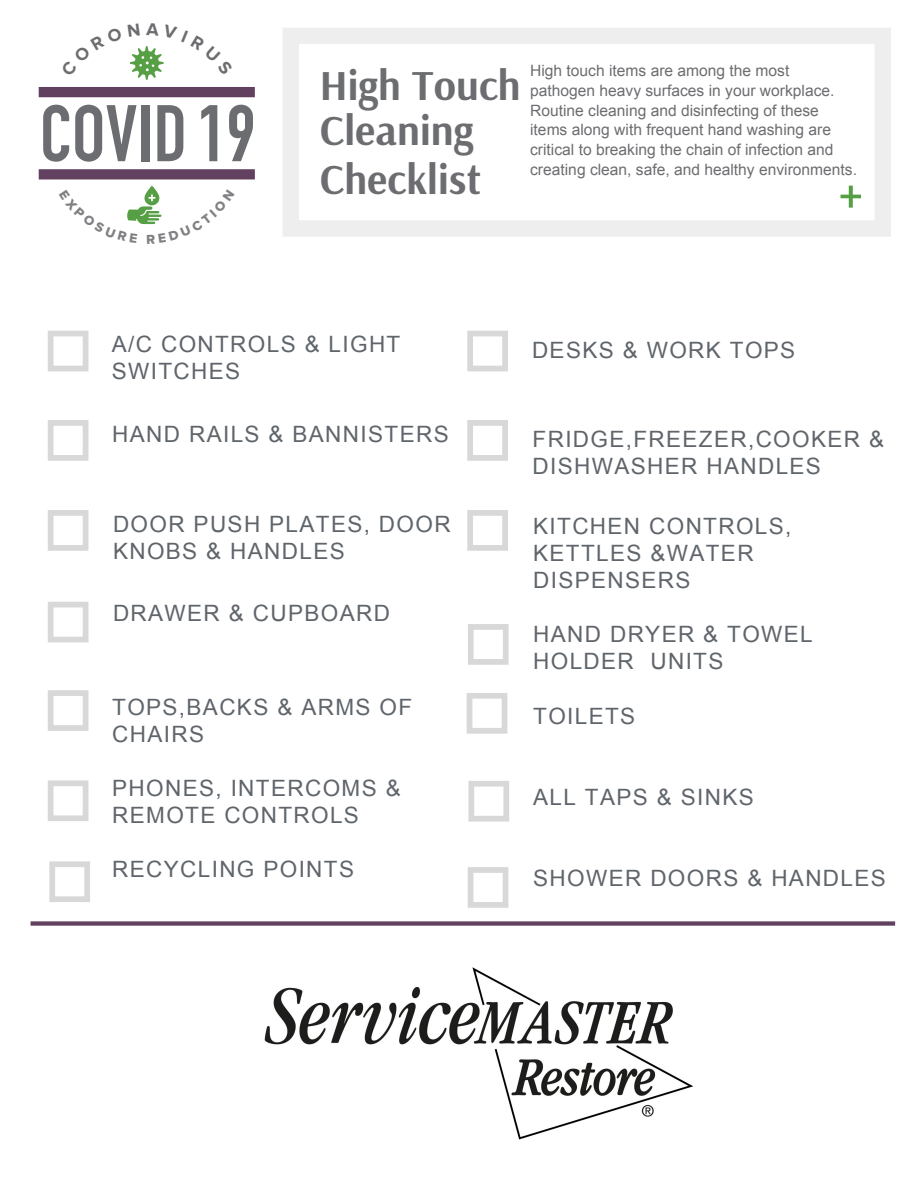
<style>
.page{position:relative;width:918px;height:1188px;background:#fff}
.page>*{position:absolute;margin:0;border:0;box-sizing:border-box;transform-origin:0 0}
.t1{font:700 78.75px "DIN Condensed";color:#6c6d70}
.t2{font:700 42.6px/46.5px "Arsenal";color:#6c6d70}
.t3{font:22.5px/27px "Arial";letter-spacing:.06em;color:#5f656b}
.t4{font:15.6px/19.8px "Arial";color:#6c6d70}
</style>
<div class="page">
<svg style="left:283px;top:28px;width:608px;height:209px"></svg>
<svg style="left:841px;top:186px;width:20px;height:22px"></svg>
<div style="left:33px;top:921px;width:860px;height:5px;background:#62405f"></div>
<div style="left:44px;top:169px;width:206px;height:10px;background:#62405f"></div>
<div style="left:44px;top:87px;width:206px;height:10px;background:#62405f"></div>
<svg style="left:48px;top:331px;width:40px;height:40px"></svg>
<svg style="left:48px;top:420px;width:40px;height:41px"></svg>
<svg style="left:48px;top:510px;width:40px;height:41px"></svg>
<svg style="left:48px;top:602px;width:40px;height:40px"></svg>
<svg style="left:48px;top:690px;width:40px;height:41px"></svg>
<svg style="left:48px;top:780px;width:40px;height:41px"></svg>
<svg style="left:467px;top:331px;width:41px;height:40px"></svg>
<svg style="left:467px;top:420px;width:41px;height:41px"></svg>
<svg style="left:467px;top:510px;width:41px;height:41px"></svg>
<svg style="left:468px;top:624px;width:41px;height:41px"></svg>
<svg style="left:467px;top:693px;width:40px;height:41px"></svg>
<svg style="left:468px;top:781px;width:41px;height:41px"></svg>
<svg style="left:49px;top:861px;width:41px;height:41px"></svg>
<svg style="left:468px;top:867px;width:40px;height:41px"></svg>
<img style="left:264px;top:967px;width:430px;height:173px">
<svg style="left:129px;top:46px;width:35px;height:34px"></svg>
<svg style="left:127px;top:186px;width:35px;height:39px"></svg>
<h1 class="t1" style="left:40px;top:81px;width:217px">COVID 19</h1>
<h2 class="t2" style="left:320px;top:62px;width:202px">High Touch<br>Cleaning<br>Checklist</h2>
<p class="t4" style="left:530px;top:61px;width:328px">High touch items are among the most pathogen heavy surfaces in your workplace.<br>Routine cleaning and disinfecting of these items along with frequent hand washing are critical to breaking the chain of infection and creating clean, safe, and healthy environments.</p>
<p class="t3" style="left:112px;top:331px;width:290px">A/C CONTROLS &amp; LIGHT<br>SWITCHES</p>
<p class="t3" style="left:112px;top:420px;width:338px">HAND RAILS &amp; BANNISTERS</p>
<p class="t3" style="left:113px;top:511px;width:339px">DOOR PUSH PLATES, DOOR<br>KNOBS &amp; HANDLES</p>
<p class="t3" style="left:113px;top:600px;width:278px">DRAWER &amp; CUPBOARD</p>
<p class="t3" style="left:112px;top:694px;width:301px">TOPS,BACKS &amp; ARMS OF<br>CHAIRS</p>
<p class="t3" style="left:112px;top:775px;width:290px">PHONES, INTERCOMS &amp;<br>REMOTE CONTROLS</p>
<p class="t3" style="left:112px;top:856px;width:243px">RECYCLING POINTS</p>
<p class="t3" style="left:532px;top:337px;width:265px">DESKS &amp; WORK TOPS</p>
<p class="t3" style="left:533px;top:426px;width:353px">FRIDGE,FREEZER,COOKER &amp;<br>DISHWASHER HANDLES</p>
<p class="t3" style="left:533px;top:513px;width:260px">KITCHEN CONTROLS,<br>KETTLES &amp;WATER<br>DISPENSERS</p>
<p class="t3" style="left:533px;top:621px;width:281px">HAND DRYER &amp; TOWEL<br>HOLDER UNITS</p>
<p class="t3" style="left:533px;top:702px;width:104px">TOILETS</p>
<p class="t3" style="left:533px;top:783px;width:222px">ALL TAPS &amp; SINKS</p>
<p class="t3" style="left:533px;top:865px;width:354px">SHOWER DOORS &amp; HANDLES</p>
</div>
